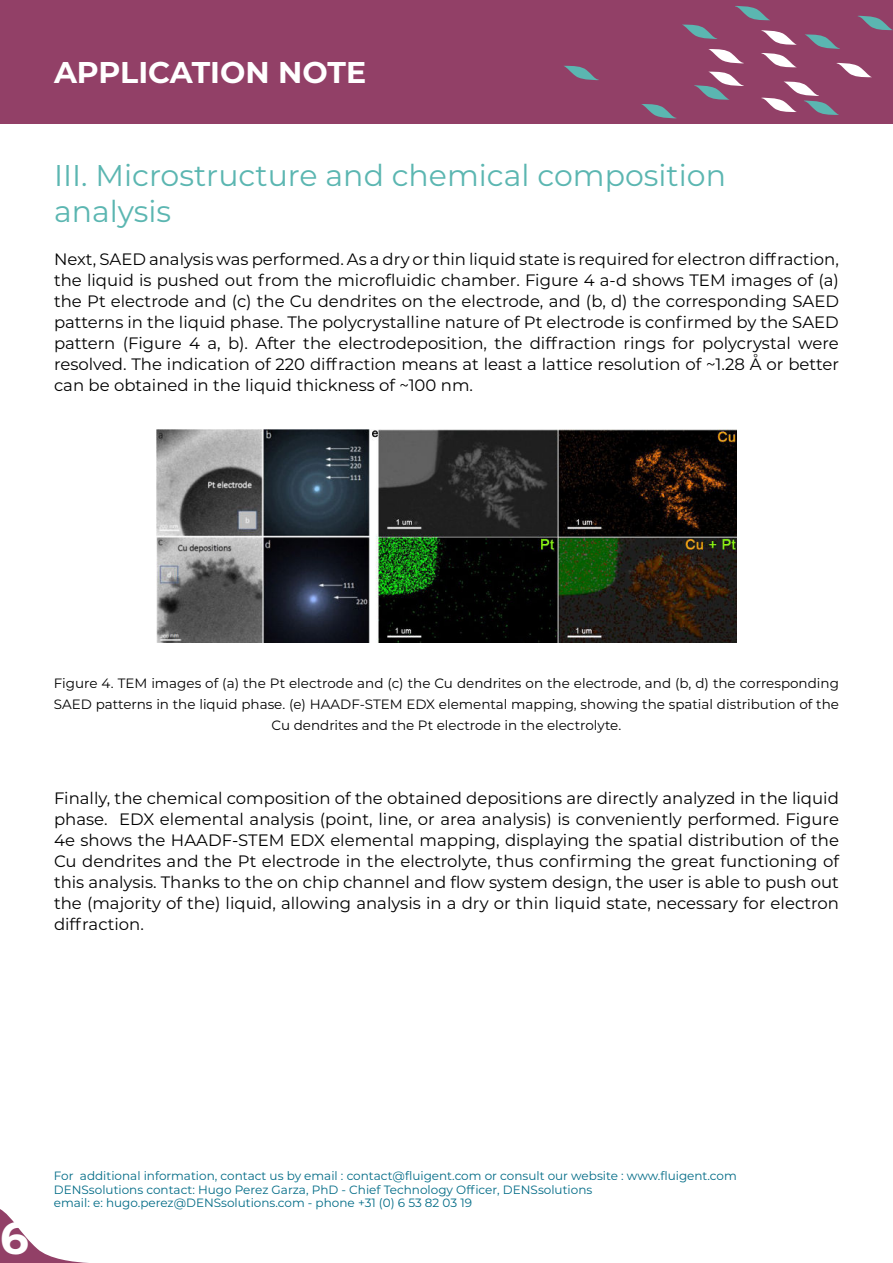
<style>
.page{position:relative;width:893px;height:1263px;background:#fff}
.page>*{position:absolute;margin:0;border:0;box-sizing:border-box;transform-origin:0 0}
.t1{font:700 45px "Montserrat";color:#fff}
.t2{font:30px/36px "Montserrat";color:#5bb6b1}
.t3{font:700 30px "Montserrat";color:#fff}
.t4{font:16.5px/21px "Montserrat";color:#000;text-align:justify}
.t5{font:13.5px/21px "Montserrat";color:#000;text-align:center}
.t6{font:12px/13.5px "Montserrat";color:#006b86}
</style>
<div class="page">
<div style="left:0;top:0;width:893px;height:124px;background:#924067"></div>
<svg style="left:564px;top:66px;width:35px;height:15px"></svg>
<svg style="left:641px;top:104px;width:35px;height:15px"></svg>
<svg style="left:682px;top:6px;width:211px;height:109px"></svg>
<svg style="left:0;top:1209px;width:88px;height:54px"></svg>
<img style="left:157px;top:430px;width:579px;height:212px">
<h2 class="t3" style="left:54px;top:59px;width:314px">APPLICATION NOTE</h2>
<h2 class="t2" style="left:54px;top:157px;width:673px">III. Microstructure and chemical composition analysis</h2>
<p class="t4" style="left:54px;top:248px;width:787px">Next, SAED analysis was performed. As a dry or thin liquid state is required for electron diffraction, the liquid is pushed out from the microfluidic chamber. Figure 4 a-d shows TEM images of (a) the Pt electrode and (c) the Cu dendrites on the electrode, and (b, d) the corresponding SAED patterns in the liquid phase. The polycrystalline nature of Pt electrode is confirmed by the SAED pattern (Figure 4 a, b). After the electrodeposition, the diffraction rings for polycrystal were resolved. The indication of 220 diffraction means at least a lattice resolution of ~1.28 Å or better can be obtained in the liquid thickness of ~100 nm.</p>
<p class="t5" style="left:54px;top:672px;width:787px">Figure 4. TEM images of (a) the Pt electrode and (c) the Cu dendrites on the electrode, and (b, d) the corresponding<br>SAED patterns in the liquid phase. (e) HAADF-STEM EDX elemental mapping, showing the spatial distribution of the<br>Cu dendrites and the Pt electrode in the electrolyte.</p>
<p class="t4" style="left:54px;top:787px;width:786px">Finally, the chemical composition of the obtained depositions are directly analyzed in the liquid phase. EDX elemental analysis (point, line, or area analysis) is conveniently performed. Figure 4e shows the HAADF-STEM EDX elemental mapping, displaying the spatial distribution of the Cu dendrites and the Pt electrode in the electrolyte, thus confirming the great functioning of this analysis. Thanks to the on chip channel and flow system design, the user is able to push out the (majority of the) liquid, allowing analysis in a dry or thin liquid state, necessary for electron diffraction.</p>
<h1 class="t1" style="left:0;top:1218px;width:30px">6</h1>
<p class="t6" style="left:54px;top:1168px;width:684px">For additional information, contact us by email : contact@fluigent.com or consult our website : www.fluigent.com<br>DENSsolutions contact: Hugo Perez Garza, PhD - Chief Technology Officer, DENSsolutions<br>email: e: hugo.perez@DENSsolutions.com - phone +31 (0) 6 53 82 03 19</p>
</div>
